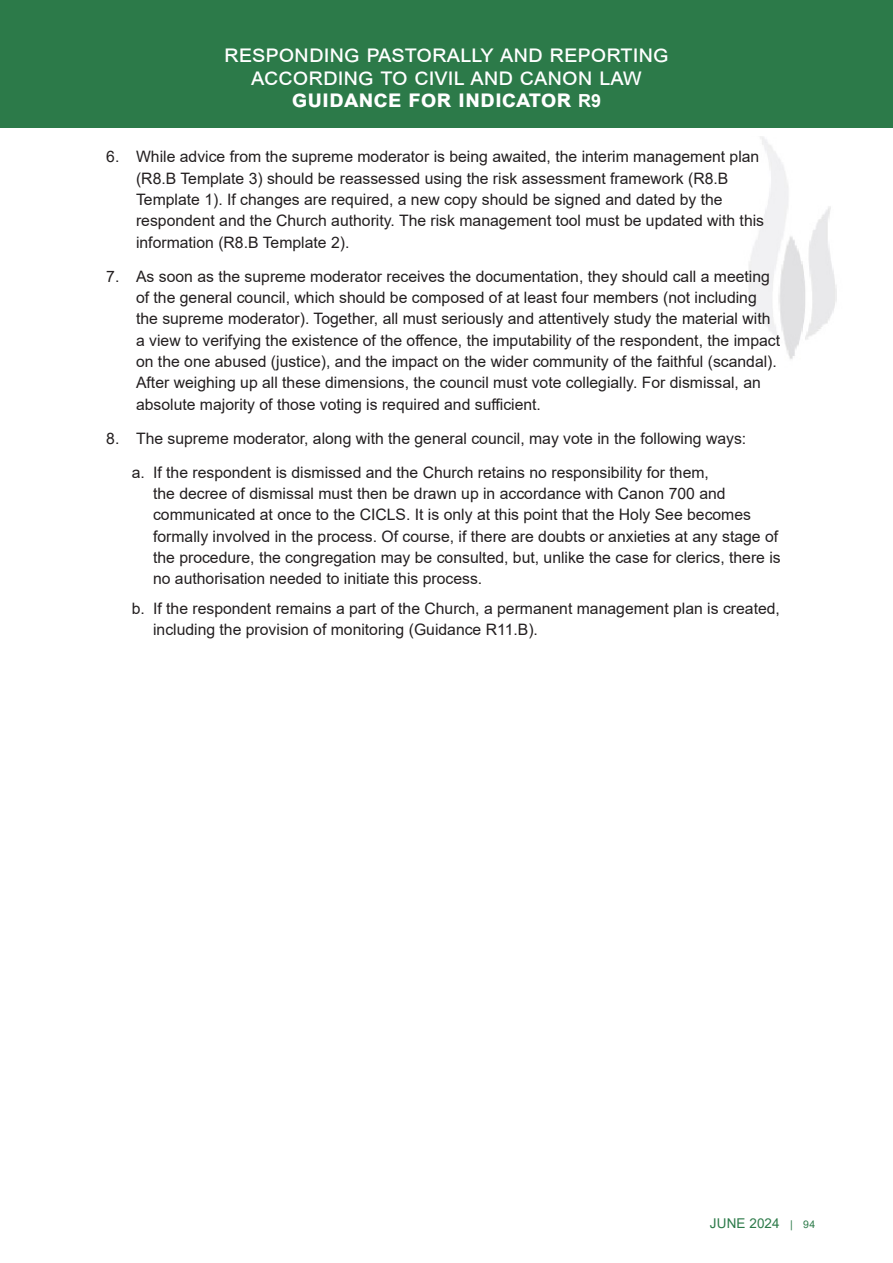
<style>
.page{position:relative;width:893px;height:1263px;background:#fff}
.page>*{position:absolute;margin:0;border:0;box-sizing:border-box;transform-origin:0 0}
.Master_page_title{font:24px/22.5px "Arial";color:#fff;text-align:center}
.t1{font:15.75px/21.3px "Arial";color:#231f20}
.t2{font:13.5px "Arial";letter-spacing:.01em;color:#2c7a49}
.s1{font-weight:700}
.s2{font-weight:700;font-size:18px}
.s3{font-size:10.5px}
</style>
<div class="page">
<div style="left:0;top:0;width:893px;height:128px;background:#2c7a49"></div>
<img style="left:749px;top:136px;width:88px;height:223px">
<p class="Master_page_title" style="left:224px;top:42px;width:446px">responding pastorally and reporting according to civil and canon law <span class="s1">guidance for indicator</span> <span class="s2">R9</span></p>
<p class="t1" style="left:136px;top:146px;width:630px;text-indent:-30px">6. While advice from the supreme moderator is being awaited, the interim management plan (R8.B Template 3) should be reassessed using the risk assessment framework (R8.B Template 1). If changes are required, a new copy should be signed and dated by the respondent and the Church authority. The risk management tool must be updated with this information (R8.B Template 2).</p>
<p class="t1" style="left:136px;top:265px;width:645px;text-indent:-30px">7. As soon as the supreme moderator receives the documentation, they should call a meeting of the general council, which should be composed of at least four members (not including the supreme moderator). Together, all must seriously and attentively study the material with a view to verifying the existence of the offence, the imputability of the respondent, the impact on the one abused (justice), and the impact on the wider community of the faithful (scandal).<br>After weighing up all these dimensions, the council must vote collegially. For dismissal, an absolute majority of those voting is required and sufficient.</p>
<p class="t1" style="left:106px;top:427px;width:641px">8. The supreme moderator, along with the general council, may vote in the following ways:</p>
<p class="t1" style="left:153px;top:461px;width:629px;text-indent:-21px">a. If the respondent is dismissed and the Church retains no responsibility for them,<br>the decree of dismissal must then be drawn up in accordance with Canon 700 and communicated at once to the CICLS. It is only at this point that the Holy See becomes formally involved in the process. Of course, if there are doubts or anxieties at any stage of the procedure, the congregation may be consulted, but, unlike the case for clerics, there is no authorisation needed to initiate this process.</p>
<p class="t1" style="left:153px;top:598px;width:628px;text-indent:-21px">b. If the respondent remains a part of the Church, a permanent management plan is created, including the provision of monitoring (Guidance R11.B).</p>
<p class="t2" style="left:710px;top:1214px;width:107px">JUNE 2024 <span class="s3">| 94</span></p>
</div>
